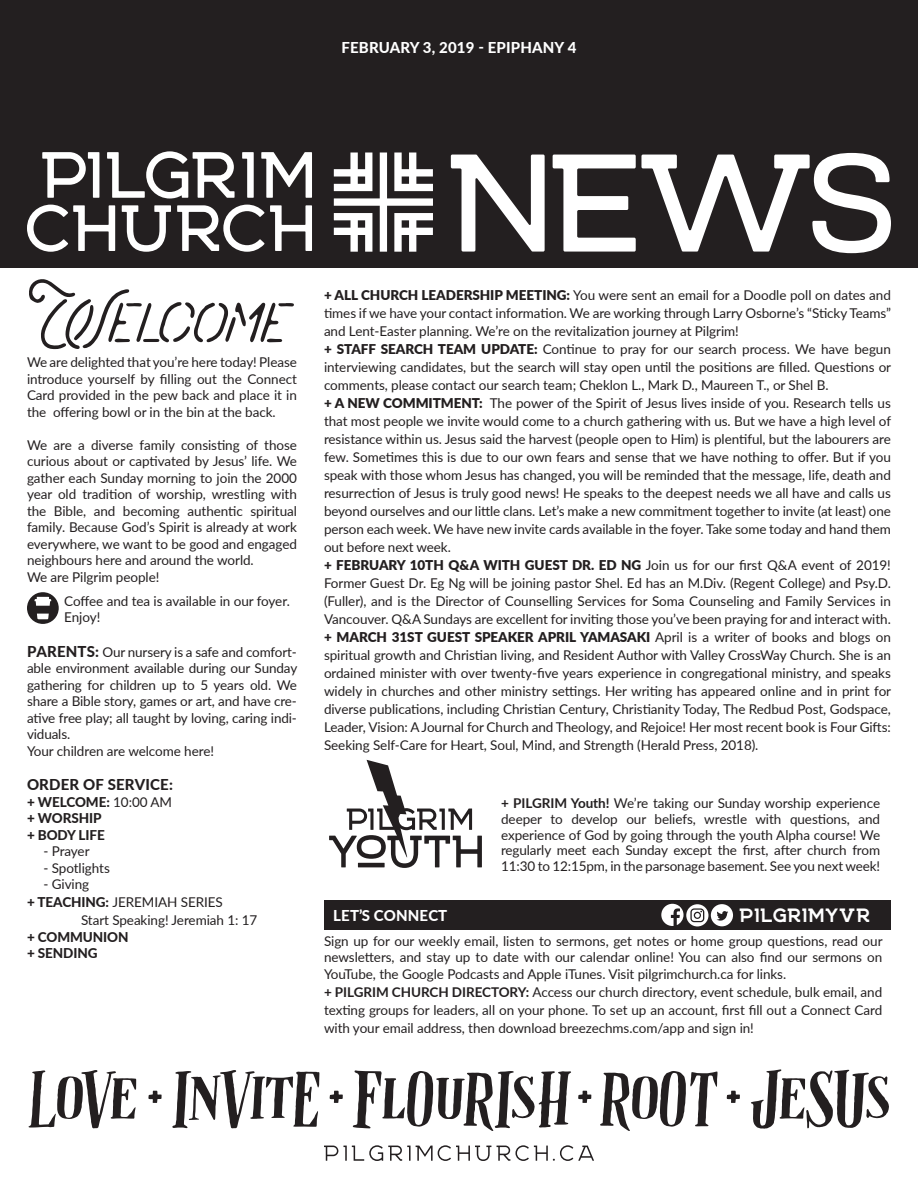
<style>
.page{position:relative;width:918px;height:1188px;background:#fff}
.page>*{position:absolute;margin:0;border:0;box-sizing:border-box;transform-origin:0 0}
.t1{font:66px "Yosemite";letter-spacing:-.075em;color:#231f20}
.t2{font:700 22.5px "NORTHWEST";letter-spacing:-.005em;color:#fff}
.t3{font:800 15px "Lato";letter-spacing:.01em;color:#fff}
.t4{font:800 15px "Lato";letter-spacing:.01em;color:#231f20}
.t5{font:13.5px/18px "Lato";letter-spacing:-.005em;color:#231f20;text-align:justify}
.t6{font:800 13.5px "Lato";letter-spacing:-.005em;color:#231f20}
.s1{font-weight:800;font-size:15px}
.s2{font-weight:400}
.s3{font-weight:800}
.s4{font-weight:900}
.s5{font-weight:700}
</style>
<div class="page">
<div style="left:0;top:0;width:918px;height:268px;background:#231f20"></div>
<svg style="left:451px;top:155px;width:94px;height:97px"></svg>
<svg style="left:553px;top:153px;width:338px;height:100px"></svg>
<svg style="left:334px;top:153px;width:99px;height:99px"></svg>
<svg style="left:42px;top:152px;width:57px;height:46px"></svg>
<svg style="left:107px;top:151px;width:128px;height:48px"></svg>
<svg style="left:242px;top:152px;width:12px;height:46px"></svg>
<svg style="left:261px;top:152px;width:51px;height:46px"></svg>
<svg style="left:27px;top:205px;width:88px;height:47px"></svg>
<svg style="left:122px;top:205px;width:49px;height:47px"></svg>
<svg style="left:177px;top:205px;width:135px;height:47px"></svg>
<svg style="left:324px;top:1145px;width:167px;height:16px"></svg>
<svg style="left:497px;top:1145px;width:97px;height:16px"></svg>
<svg style="left:27px;top:592px;width:32px;height:32px"></svg>
<div style="left:325px;top:900px;width:566px;height:29px;background:#231f20"></div>
<svg style="left:661px;top:904px;width:72px;height:22px"></svg>
<svg style="left:329px;top:760px;width:153px;height:108px"></svg>
<svg style="left:28px;top:1070px;width:108px;height:58px"></svg>
<svg style="left:148px;top:1091px;width:14px;height:12px"></svg>
<svg style="left:172px;top:1070px;width:147px;height:58px"></svg>
<svg style="left:330px;top:1091px;width:13px;height:12px"></svg>
<svg style="left:353px;top:1070px;width:218px;height:61px"></svg>
<svg style="left:578px;top:1091px;width:13px;height:12px"></svg>
<svg style="left:600px;top:1071px;width:118px;height:60px"></svg>
<svg style="left:727px;top:1091px;width:13px;height:12px"></svg>
<svg style="left:751px;top:1069px;width:138px;height:60px"></svg>
<p class="t3" style="left:342px;top:36px;width:236px">FEBRUARY 3, 2019 - EPIPHANY 4</p>
<p class="t1" style="left:27px;top:280px;width:266px">Welcome</p>
<p class="t5" style="left:27px;top:354px;width:271px;line-height:16.5px">We are delighted that you’re here today! Please introduce yourself by filling out the Connect Card provided in the pew back and place it in the offering bowl or in the bin at the back.</p>
<p class="t5" style="left:27px;top:436px;width:271px;line-height:16.5px">We are a diverse family consisting of those curious about or captivated by Jesus’ life. We gather each Sunday morning to join the 2000 year old tradition of worship, wrestling with the Bible, and becoming authentic spiritual family. Because God’s Spirit is already at work everywhere, we want to be good and engaged neighbours here and around the world.</p>
<p class="t5" style="left:27px;top:567px;width:134px">We are Pilgrim people!</p>
<p class="t5" style="left:64px;top:591px;width:227px">Coffee and tea is available in our foyer.</p>
<p class="t5" style="left:64px;top:608px;width:38px">Enjoy!</p>
<p class="t5" style="left:27px;top:643px;width:272px;line-height:16.5px"><span class="s1">PARENTS:</span> Our nursery is a safe and comfort&shy;able environment available during our Sunday gathering for children up to 5 years old. We share a Bible story, games or art, and have cre&shy;ative free play; all taught by loving, caring indi&shy;viduals.</p>
<p class="t5" style="left:27px;top:741px;width:189px">Your children are welcome here!</p>
<p class="t4" style="left:27px;top:774px;width:147px">ORDER OF SERVICE:</p>
<p class="t6" style="left:27px;top:792px;width:147px">+ WELCOME: <span class="s2">10:00 AM</span></p>
<p class="t6" style="left:27px;top:808px;width:76px">+ WORSHIP</p>
<p class="t6" style="left:27px;top:825px;width:79px">+ BODY LIFE</p>
<p class="t5" style="left:43px;top:842px;width:48px">- Prayer</p>
<p class="t5" style="left:43px;top:858px;width:68px">- Spotlights</p>
<p class="t5" style="left:43px;top:875px;width:47px">- Giving</p>
<p class="t5" style="left:27px;top:893px;width:197px"><span class="s3">+ TEACHING:</span> JEREMIAH SERIES</p>
<p class="t5" style="left:81px;top:911px;width:178px">Start Speaking! Jeremiah 1: 17</p>
<p class="t6" style="left:27px;top:927px;width:103px">+ COMMUNION</p>
<p class="t6" style="left:27px;top:943px;width:72px">+ SENDING</p>
<p class="t5" style="left:324px;top:285px;width:569px"><span class="s4">+ ALL CHURCH LEADERSHIP MEETING:</span> You were sent an email for a Doodle poll on dates and times if we have your contact information. We are working through Larry Osborne’s “Sticky Teams” and Lent-Easter planning. We’re on the revitalization journey at Pilgrim!</p>
<p class="t5" style="left:324px;top:339px;width:569px"><span class="s4">+ STAFF SEARCH TEAM UPDATE:</span> Continue to pray for our search process. We have begun interviewing candidates, but the search will stay open until the positions are filled. Questions or comments, please contact our search team; Cheklon L., Mark D., Maureen T., or Shel B.</p>
<p class="t5" style="left:324px;top:393px;width:569px"><span class="s4">+ A NEW COMMITMENT:</span> The power of the Spirit of Jesus lives inside of you. Research tells us that most people we invite would come to a church gathering with us. But we have a high level of resistance within us. Jesus said the harvest (people open to Him) is plentiful, but the labourers are few. Sometimes this is due to our own fears and sense that we have nothing to offer. But if you speak with those whom Jesus has changed, you will be reminded that the message, life, death and resurrection of Jesus is truly good news! He speaks to the deepest needs we all have and calls us beyond ourselves and our little clans. Let’s make a new commitment together to invite (at least) one person each week. We have new invite cards available in the foyer. Take some today and hand them out before next week.</p>
<p class="t5" style="left:324px;top:555px;width:568px"><span class="s4">+ FEBRUARY 10TH Q&amp;A WITH GUEST DR. ED NG</span> Join us for our first Q&amp;A event of 2019!<br>Former Guest Dr. Eg Ng will be joining pastor Shel. Ed has an M.Div. (Regent College) and Psy.D. (Fuller), and is the Director of Counselling Services for Soma Counseling and Family Services in Vancouver. Q&amp;A Sundays are excellent for inviting those you’ve been praying for and interact with.</p>
<p class="t5" style="left:324px;top:627px;width:569px"><span class="s4">+ MARCH 31ST GUEST SPEAKER APRIL YAMASAKI</span> April is a writer of books and blogs on spiritual growth and Christian living, and Resident Author with Valley CrossWay Church. She is an ordained minister with over twenty-five years experience in congregational ministry, and speaks widely in churches and other ministry settings. Her writing has appeared online and in print for diverse publications, including Christian Century, Christianity Today, The Redbud Post, Godspace, Leader, Vision: A Journal for Church and Theology, and Rejoice! Her most recent book is Four Gifts:<br>Seeking Self-Care for Heart, Soul, Mind, and Strength (Herald Press, 2018).</p>
<p class="t5" style="left:501px;top:795px;width:381px;line-height:15.8px"><span class="s5">+ PILGRIM Youth!</span> We’re taking our Sunday worship experience deeper to develop our beliefs, wrestle with questions, and experience of God by going through the youth Alpha course! We regularly meet each Sunday except the first, after church from 11:30 to 12:15pm, in the parsonage basement. See you next week!</p>
<p class="t3" style="left:333px;top:905px;width:115px">LET’S CONNECT</p>
<p class="t2" style="left:740px;top:902px;width:133px">PILGRIMYVR</p>
<p class="t5" style="left:324px;top:932px;width:560px;line-height:16.5px">Sign up for our weekly email, listen to sermons, get notes or home group questions, read our newsletters, and stay up to date with our calendar online! You can also find our sermons on YouTube, the Google Podcasts and Apple iTunes. Visit pilgrimchurch.ca for links.</p>
<p class="t5" style="left:324px;top:982px;width:560px"><span class="s5">+ PILGRIM CHURCH DIRECTORY:</span> Access our church directory, event schedule, bulk email, and texting groups for leaders, all on your phone. To set up an account, first fill out a Connect Card with your email address, then download breezechms.com/app and sign in!</p>
</div>
